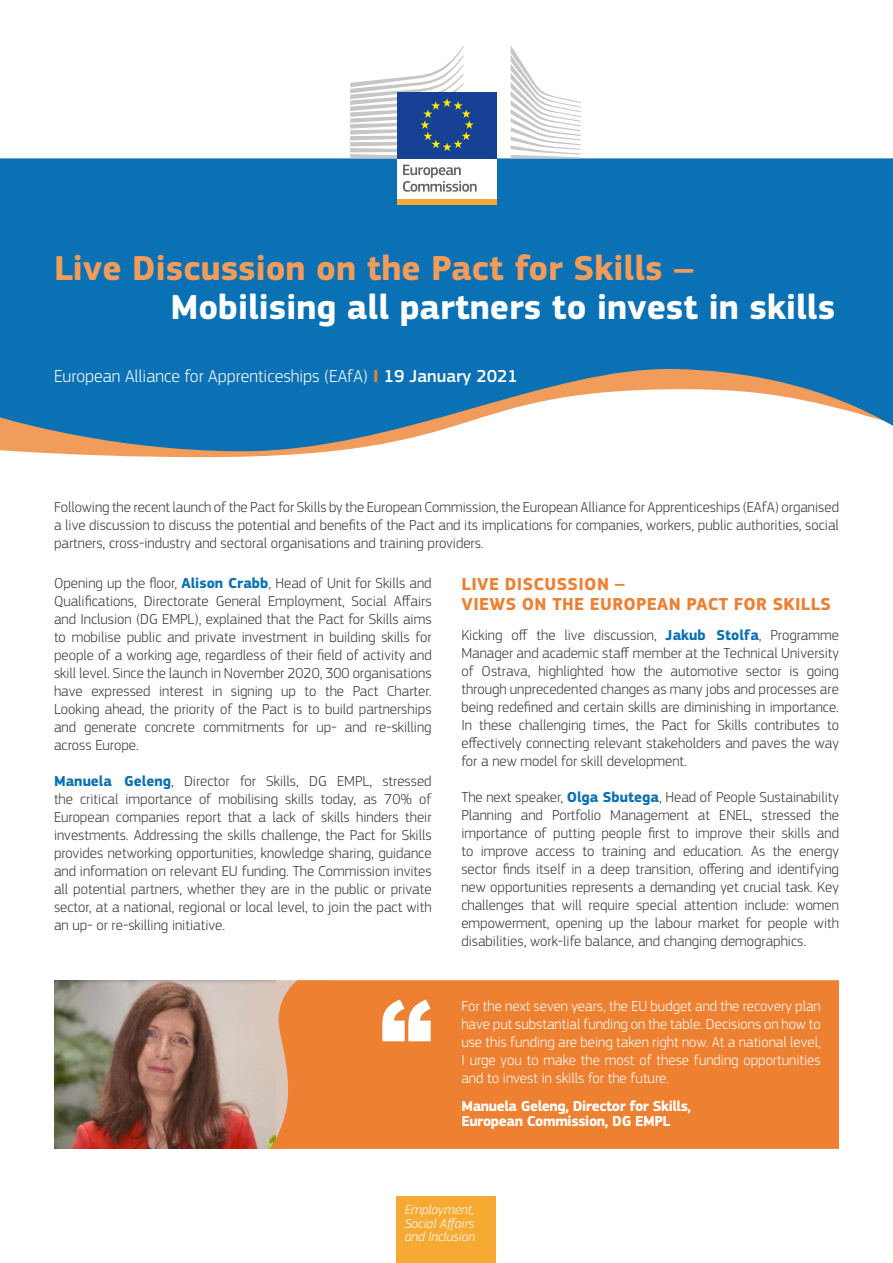
<style>
.page{position:relative;width:893px;height:1263px;background:#fff}
.page>*{position:absolute;margin:0;border:0;box-sizing:border-box;transform-origin:0 0}
.t1{font:900 105px "Arial";color:#fff}
.t2{font:700 36px "EC Square Sans Pro";color:#fff}
.t3{font:700 36px "EC Square Sans Pro";color:#f19c5b}
.date{font:300 18px "EC Square Sans Pro";color:#fff}
.Body_text{font:700 18px/19.5px "EC Square Sans Pro";letter-spacing:.02em;color:#ee8032}
.Body_text-2{font:300 15px/18px "EC Square Sans Pro";color:#3b3838;text-align:justify}
.quote_text{font:300 15px/18px "EC Square Sans Pro";color:#fff;text-align:justify}
.quote_name{font:700 15px/15px "EC Square Sans Pro";letter-spacing:-.025em;color:#fff}
.t4{font:italic 300 13.5px/13.5px "EC Square Sans Pro";color:#fff}
.s1{font-weight:700;color:#ee8032}
.s2{font-weight:500}
.s3{font-weight:700;color:#0a71b4}
</style>
<div class="page">
<svg style="left:13px;top:451px;width:319px;height:6px;fill:#f19c5b"></svg>
<svg style="left:0;top:158px;width:893px;height:293px;fill:#0a71b4"></svg>
<div style="left:397px;top:1196px;width:99px;height:67px;background:#f6aa34"></div>
<div style="left:397px;top:156px;width:100px;height:45px;background:#fff"></div>
<div style="left:397px;top:92px;width:100px;height:66px;background:#164194"></div>
<svg style="left:350px;top:46px;width:124px;height:112px"></svg>
<div style="left:397px;top:199px;width:100px;height:6px;background:#f6aa34"></div>
<svg style="left:511px;top:46px;width:70px;height:112px"></svg>
<svg style="left:403px;top:165px;width:74px;height:27px"></svg>
<img style="left:54px;top:980px;width:216px;height:169px">
<div style="left:270px;top:980px;width:569px;height:169px;background:#ee8032"></div>
<h1 class="t3" style="left:54px;top:247px;width:641px">Live Discussion on the Pact for Skills –</h1>
<h1 class="t2" style="left:170px;top:286px;width:666px">Mobilising all partners to invest in skills</h1>
<h2 class="date" style="left:54px;top:365px;width:465px">European Alliance for Apprenticeships (EAfA) <span class="s1">I</span> <span class="s2">19 January 2021</span></h2>
<p class="Body_text-2" style="left:54px;top:498px;width:786px">Following the recent launch of the Pact for Skills by the European Commission, the European Alliance for Apprenticeships (EAfA) organised a live discussion to discuss the potential and benefits of the Pact and its implications for companies, workers, public authorities, social partners, cross-industry and sectoral organisations and training providers.</p>
<p class="Body_text" style="left:462px;top:575px;width:371px">LIVE DISCUSSION –<br>VIEWS ON THE EUROPEAN PACT FOR SKILLS</p>
<p class="Body_text-2" style="left:461px;top:626px;width:379px">Kicking off the live discussion, <span class="s3">Jakub Stolfa</span>, Programme Manager and academic staff member at the Technical University of Ostrava, highlighted how the automotive sector is going through unprecedented changes as many jobs and processes are being redefined and certain skills are diminishing in importance.<br>In these challenging times, the Pact for Skills contributes to effectively connecting relevant stakeholders and paves the way for a new model for skill development.</p>
<p class="Body_text-2" style="left:461px;top:788px;width:379px">The next speaker, <span class="s3">Olga Sbutega</span>, Head of People Sustainability Planning and Portfolio Management at ENEL, stressed the importance of putting people first to improve their skills and to improve access to training and education. As the energy sector finds itself in a deep transition, offering and identifying new opportunities represents a demanding yet crucial task. Key challenges that will require special attention include: women empowerment, opening up the labour market for people with disabilities, work-life balance, and changing demographics.</p>
<p class="Body_text-2" style="left:54px;top:574px;width:379px">Opening up the floor, <span class="s3">Alison Crabb</span>, Head of Unit for Skills and Qualifications, Directorate General Employment, Social Affairs and Inclusion (DG EMPL), explained that the Pact for Skills aims to mobilise public and private investment in building skills for people of a working age, regardless of their field of activity and skill level. Since the launch in November 2020, 300 organisations have expressed interest in signing up to the Pact Charter.<br>Looking ahead, the priority of the Pact is to build partnerships and generate concrete commitments for up- and re-skilling across Europe.</p>
<p class="Body_text-2" style="left:54px;top:772px;width:379px"><span class="s3">Manuela Geleng</span>, Director for Skills, DG EMPL, stressed the critical importance of mobilising skills today, as 70% of European companies report that a lack of skills hinders their investments. Addressing the skills challenge, the Pact for Skills provides networking opportunities, knowledge sharing, guidance and information on relevant EU funding. The Commission invites all potential partners, whether they are in the public or private sector, at a national, regional or local level, to join the pact with an up- or re-skilling initiative.</p>
<p class="t1" style="left:379px;top:962px;width:54px">“</p>
<p class="quote_text" style="left:461px;top:996px;width:361px">For the next seven years, the EU budget and the recovery plan have put substantial funding on the table. Decisions on how to use this funding are being taken right now. At a national level, I urge you to make the most of these funding opportunities and to invest in skills for the future.</p>
<p class="quote_name" style="left:461px;top:1099px;width:231px">Manuela Geleng, Director for Skills,<br>European Commission, DG EMPL</p>
<p class="t4" style="left:405px;top:1203px;width:71px">Employment,</p>
<p class="t4" style="left:405px;top:1216px;width:72px">Social Affairs and Inclusion</p>
</div>
